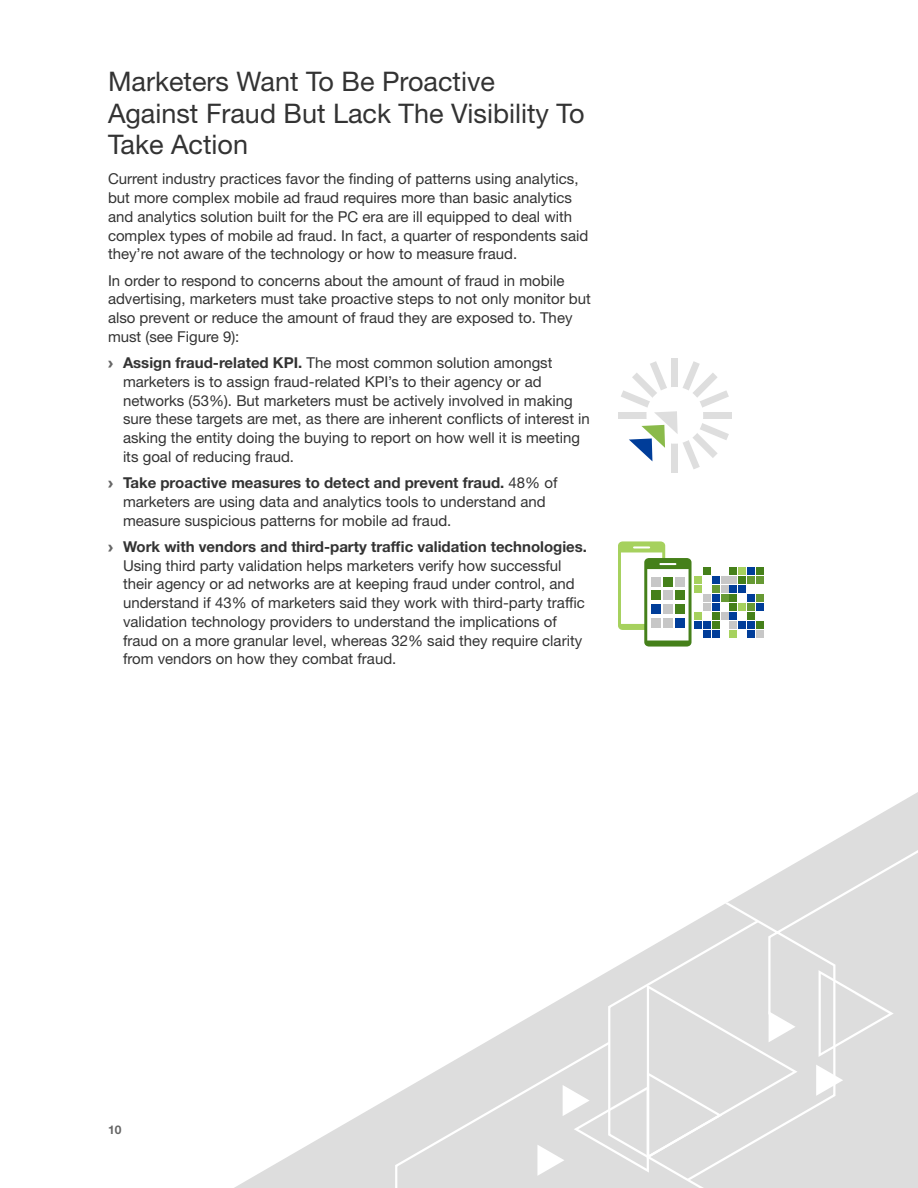
<style>
.page{position:relative;width:918px;height:1188px;background:#fff}
.page>*{position:absolute;margin:0;border:0;box-sizing:border-box;transform-origin:0 0}
.t1{font:27px/31.5px "Helvetica Neue LT Std";color:#333}
.t2{font:15px/18.8px "Helvetica Neue LT Std";color:#333}
.t3{font:700 12px "Helvetica Neue LT Std";color:#666}
.s1{font-family:"Arial";font-weight:900;color:#666}
.s2{font-weight:700}
</style>
<div class="page">
<svg style="left:234px;top:792px;width:684px;height:396px"></svg>
<svg style="left:394px;top:834px;width:524px;height:354px"></svg>
<svg style="left:618px;top:541px;width:74px;height:106px"></svg>
<div style="left:651px;top:577px;width:9px;height:9px;background:#c7c7c7"></div>
<div style="left:663px;top:577px;width:10px;height:9px;background:#45801a"></div>
<div style="left:676px;top:577px;width:9px;height:9px;background:#c7c7c7"></div>
<div style="left:704px;top:568px;width:7px;height:7px;background:#45801a"></div>
<div style="left:730px;top:568px;width:7px;height:7px;background:#45801a"></div>
<div style="left:739px;top:568px;width:7px;height:7px;background:#a6d15e"></div>
<div style="left:747px;top:568px;width:7px;height:7px;background:#003d99"></div>
<div style="left:756px;top:568px;width:7px;height:7px;background:#45801a"></div>
<div style="left:695px;top:576px;width:7px;height:8px;background:#a6d15e"></div>
<div style="left:712px;top:576px;width:8px;height:8px;background:#003d99"></div>
<div style="left:721px;top:576px;width:7px;height:8px;background:#c7c7c7"></div>
<div style="left:730px;top:576px;width:7px;height:8px;background:#c7c7c7"></div>
<div style="left:739px;top:576px;width:7px;height:8px;background:#45801a"></div>
<div style="left:747px;top:576px;width:7px;height:8px;background:#693"></div>
<div style="left:756px;top:576px;width:7px;height:8px;background:#693"></div>
<div style="left:695px;top:585px;width:7px;height:7px;background:#a6d15e"></div>
<div style="left:712px;top:585px;width:8px;height:7px;background:#693"></div>
<div style="left:721px;top:585px;width:7px;height:7px;background:#c7c7c7"></div>
<div style="left:730px;top:585px;width:7px;height:7px;background:#003d99"></div>
<div style="left:739px;top:585px;width:7px;height:7px;background:#003d99"></div>
<div style="left:704px;top:594px;width:7px;height:7px;background:#c7c7c7"></div>
<div style="left:712px;top:594px;width:8px;height:7px;background:#003d99"></div>
<div style="left:721px;top:594px;width:7px;height:7px;background:#693"></div>
<div style="left:730px;top:594px;width:7px;height:7px;background:#45801a"></div>
<div style="left:747px;top:594px;width:7px;height:7px;background:#003d99"></div>
<div style="left:756px;top:594px;width:7px;height:7px;background:#693"></div>
<div style="left:704px;top:603px;width:7px;height:7px;background:#c7c7c7"></div>
<div style="left:712px;top:603px;width:8px;height:7px;background:#003d99"></div>
<div style="left:730px;top:603px;width:7px;height:7px;background:#45801a"></div>
<div style="left:739px;top:603px;width:7px;height:7px;background:#a6d15e"></div>
<div style="left:747px;top:603px;width:7px;height:7px;background:#693"></div>
<div style="left:756px;top:603px;width:7px;height:7px;background:#003d99"></div>
<div style="left:695px;top:612px;width:7px;height:7px;background:#a6d15e"></div>
<div style="left:712px;top:612px;width:8px;height:7px;background:#45801a"></div>
<div style="left:721px;top:612px;width:7px;height:7px;background:#c7c7c7"></div>
<div style="left:730px;top:612px;width:7px;height:7px;background:#003d99"></div>
<div style="left:747px;top:612px;width:7px;height:7px;background:#45801a"></div>
<div style="left:695px;top:621px;width:7px;height:7px;background:#003d99"></div>
<div style="left:704px;top:621px;width:7px;height:7px;background:#003d99"></div>
<div style="left:712px;top:621px;width:8px;height:7px;background:#45801a"></div>
<div style="left:730px;top:621px;width:7px;height:7px;background:#c7c7c7"></div>
<div style="left:739px;top:621px;width:7px;height:7px;background:#003d99"></div>
<div style="left:747px;top:621px;width:7px;height:7px;background:#003d99"></div>
<div style="left:756px;top:621px;width:7px;height:7px;background:#45801a"></div>
<div style="left:704px;top:630px;width:7px;height:7px;background:#003d99"></div>
<div style="left:712px;top:630px;width:8px;height:7px;background:#003d99"></div>
<div style="left:730px;top:630px;width:7px;height:7px;background:#a6d15e"></div>
<div style="left:747px;top:630px;width:7px;height:7px;background:#003d99"></div>
<div style="left:756px;top:630px;width:7px;height:7px;background:#c7c7c7"></div>
<div style="left:651px;top:590px;width:9px;height:10px;background:#45801a"></div>
<div style="left:663px;top:590px;width:10px;height:10px;background:#c7c7c7"></div>
<div style="left:676px;top:590px;width:9px;height:10px;background:#45801a"></div>
<div style="left:651px;top:604px;width:9px;height:10px;background:#003d99"></div>
<div style="left:663px;top:604px;width:10px;height:10px;background:#c7c7c7"></div>
<div style="left:676px;top:604px;width:9px;height:10px;background:#45801a"></div>
<div style="left:651px;top:618px;width:9px;height:10px;background:#c7c7c7"></div>
<div style="left:663px;top:618px;width:10px;height:10px;background:#c7c7c7"></div>
<div style="left:676px;top:618px;width:9px;height:10px;background:#003d99"></div>
<div style="left:671px;top:358px;width:7px;height:40px;background:#dedede"></div>
<div style="left:618px;top:412px;width:40px;height:7px;background:#dedede"></div>
<div style="left:671px;top:433px;width:7px;height:39px;background:#dedede"></div>
<div style="left:692px;top:412px;width:40px;height:7px;background:#dedede"></div>
<svg style="left:621px;top:361px;width:108px;height:108px"></svg>
<h1 class="t1" style="left:108px;top:66px;width:478px">Marketers Want To Be Proactive<br>Against Fraud But Lack The Visibility To<br>Take Action</h1>
<p class="t2" style="left:108px;top:169px;width:482px">Current industry practices favor the finding of patterns using analytics, but more complex mobile ad fraud requires more than basic analytics and analytics solution built for the PC era are ill equipped to deal with complex types of mobile ad fraud. In fact, a quarter of respondents said they’re not aware of the technology or how to measure fraud.</p>
<p class="t2" style="left:108px;top:271px;width:484px">In order to respond to concerns about the amount of fraud in mobile advertising, marketers must take proactive steps to not only monitor but also prevent or reduce the amount of fraud they are exposed to. They must (see Figure 9):</p>
<p class="t2" style="left:123px;top:353px;width:468px;text-indent:-15px"><span class="s1">›</span> <span class="s2">Assign fraud-related KPI.</span> The most common solution amongst marketers is to assign fraud-related KPI’s to their agency or ad networks (53%). But marketers must be actively involved in making sure these targets are met, as there are inherent conflicts of interest in asking the entity doing the buying to report on how well it is meeting its goal of reducing fraud.</p>
<p class="t2" style="left:123px;top:473px;width:436px;text-indent:-15px"><span class="s1">›</span> <span class="s2">Take proactive measures to detect and prevent fraud.</span> 48% of marketers are using data and analytics tools to understand and measure suspicious patterns for mobile ad fraud.</p>
<p class="t2" style="left:123px;top:537px;width:466px;text-indent:-15px"><span class="s1">›</span> <span class="s2">Work with vendors and third-party traffic validation technologies.<br></span>Using third party validation helps marketers verify how successful their agency or ad networks are at keeping fraud under control, and understand if 43% of marketers said they work with third-party traffic validation technology providers to understand the implications of fraud on a more granular level, whereas 32% said they require clarity from vendors on how they combat fraud.</p>
<p class="t3" style="left:108px;top:1122px;width:15px">10</p>
</div>
